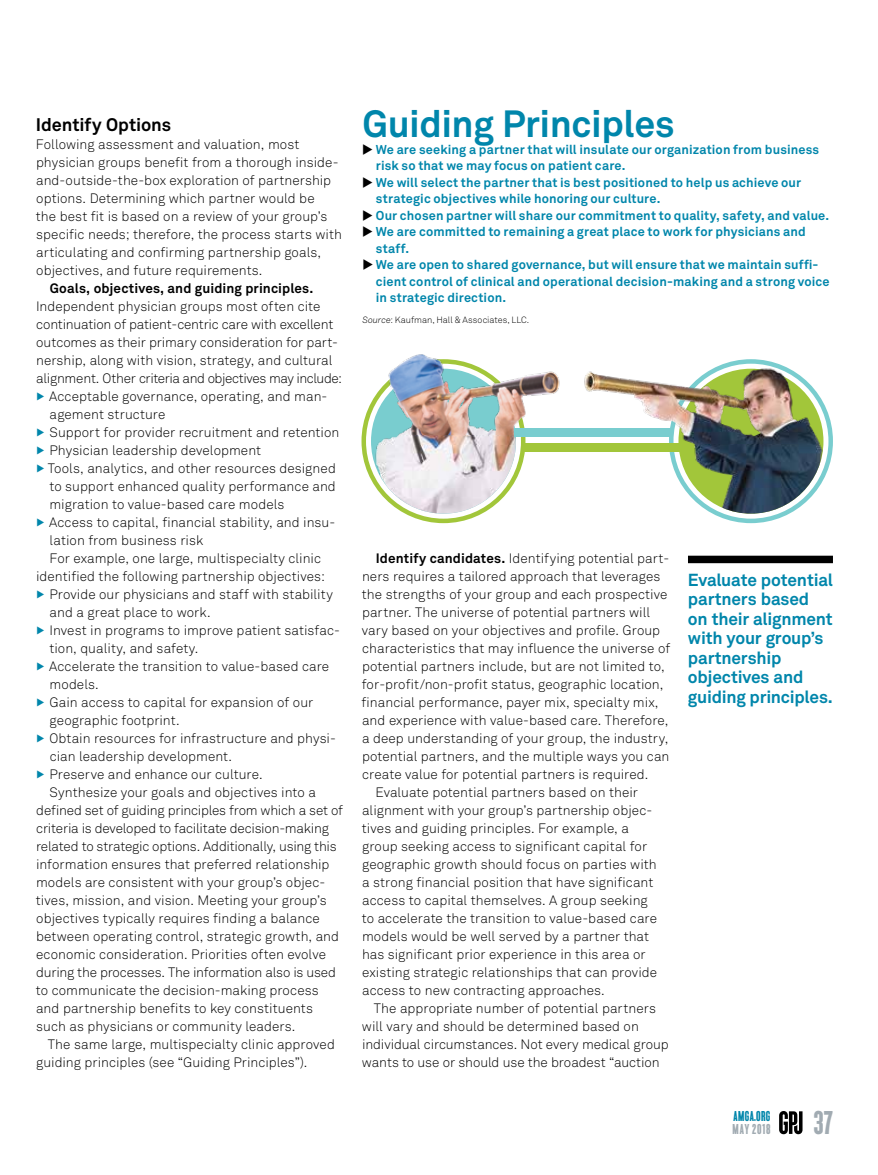
<style>
.page{position:relative;width:878px;height:1175px;background:#fff}
.page>*{position:absolute;margin:0;border:0;box-sizing:border-box;transform-origin:0 0}
.t1{font:700 37.5px "Akkurat Std";letter-spacing:-.01em;color:#0086ab}
.t2{font:34.5px "Cyclone Background";color:#a1abb2}
.t3{font:700 18px "Akkurat Std";letter-spacing:-.005em;color:#000}
.t4{font:700 17.25px/19.5px "Akkurat Std";letter-spacing:-.01em;color:#0086ab}
.t5{font:15px "Cyclone Background";letter-spacing:.025em;color:#0086ab}
.t6{font:15px "Cyclone Background";letter-spacing:.055em;color:#a1abb2}
.t7{font:300 13.5px/18px "Akkurat Std";letter-spacing:.005em;color:#000}
.t8{font:300 13.5px "Akkurat Std";letter-spacing:-.015em;color:#000}
.t9{font:300 13.5px "Akkurat Std";letter-spacing:-.02em;color:#000}
.t10{font:300 13.5px "Akkurat Std";letter-spacing:-.03em;color:#000}
.t11{font:700 13.5px "Akkurat Std";letter-spacing:.01em;color:#000}
.t12{font:700 12.75px/16.5px "Akkurat Std";letter-spacing:.01em;color:#0086ab}
.t13{font:300 9px "Akkurat Std";color:#000}
.s1{font-size:36.3px}
.s2{font-size:35.7px}
.s3{font-style:italic}
.s4{font-weight:700}
</style>
<div class="page">
<svg style="left:779px;top:1111px;width:23px;height:23px"></svg>
<img style="left:371px;top:369px;width:145px;height:144px;border-radius:72px">
<img style="left:678px;top:369px;width:145px;height:144px;border-radius:72px">
<img style="left:371px;top:354px;width:185px;height:80px">
<img style="left:556px;top:362px;width:267px;height:81px">
<div style="left:523px;top:443px;width:160px;height:9px;background:#a2c63a"></div>
<div style="left:514px;top:428px;width:156px;height:8px;background:#79cdcf"></div>
<div style="left:688px;top:555px;width:144px;height:8px;background:#000"></div>
<h3 class="t3" style="left:36px;top:113px;width:137px">Identify Options</h3>
<p class="t7" style="left:36px;top:135px;width:307px">Following assessment and valuation, most physician groups benefit from a thorough inside&shy;and-outside-the-box exploration of partnership options. Determining which partner would be<br>the best fit is based on a review of your group’s specific needs; therefore, the process starts with articulating and confirming partnership goals, objectives, and future requirements.</p>
<p class="t11" style="left:50px;top:279px;width:265px">Goals, objectives, and guiding principles.</p>
<p class="t7" style="left:36px;top:297px;width:286px">Independent physician groups most often cite</p>
<p class="t9" style="left:36px;top:316px;width:298px">continuation of patient-centric care with excellent</p>
<p class="t7" style="left:36px;top:333px;width:303px">outcomes as their primary consideration for part-</p>
<p class="t7" style="left:36px;top:351px;width:298px">nership, along with vision, strategy, and cultural</p>
<p class="t10" style="left:36px;top:370px;width:307px">alignment. Other criteria and objectives may include:</p>
<p class="t7" style="left:49px;top:387px;width:280px">Acceptable governance, operating, and man-</p>
<p class="t7" style="left:50px;top:405px;width:117px">agement structure</p>
<p class="t7" style="left:50px;top:423px;width:291px">Support for provider recruitment and retention</p>
<p class="t7" style="left:49px;top:441px;width:213px">Physician leadership development</p>
<p class="t7" style="left:48px;top:459px;width:289px">Tools, analytics, and other resources designed</p>
<p class="t7" style="left:49px;top:477px;width:288px">to support enhanced quality performance and</p>
<p class="t7" style="left:50px;top:495px;width:236px">migration to value-based care models</p>
<p class="t7" style="left:49px;top:513px;width:287px">Access to capital, financial stability, and insu-</p>
<p class="t7" style="left:50px;top:531px;width:155px">lation from business risk</p>
<p class="t7" style="left:49px;top:549px;width:273px">For example, one large, multispecialty clinic</p>
<p class="t7" style="left:36px;top:567px;width:290px">identified the following partnership objectives:</p>
<p class="t7" style="left:49px;top:585px;width:285px">Provide our physicians and staff with stability</p>
<p class="t7" style="left:50px;top:603px;width:162px">and a great place to work.</p>
<p class="t7" style="left:50px;top:621px;width:292px">Invest in programs to improve patient satisfac-</p>
<p class="t7" style="left:49px;top:639px;width:150px">tion, quality, and safety.</p>
<p class="t7" style="left:49px;top:657px;width:281px">Accelerate the transition to value-based care</p>
<p class="t7" style="left:50px;top:675px;width:51px">models.</p>
<p class="t7" style="left:50px;top:693px;width:265px">Gain access to capital for expansion of our</p>
<p class="t7" style="left:50px;top:711px;width:131px">geographic footprint.</p>
<p class="t7" style="left:50px;top:729px;width:288px">Obtain resources for infrastructure and physi-</p>
<p class="t7" style="left:50px;top:747px;width:184px">cian leadership development.</p>
<p class="t7" style="left:49px;top:765px;width:215px">Preserve and enhance our culture.</p>
<p class="t7" style="left:50px;top:783px;width:268px">Synthesize your goals and objectives into a</p>
<p class="t8" style="left:36px;top:802px;width:308px">defined set of guiding principles from which a set of</p>
<p class="t8" style="left:36px;top:820px;width:294px">criteria is developed to facilitate decision-making</p>
<p class="t9" style="left:36px;top:838px;width:302px">related to strategic options. Additionally, using this</p>
<p class="t7" style="left:36px;top:855px;width:295px">information ensures that preferred relationship</p>
<p class="t7" style="left:36px;top:873px;width:291px">models are consistent with your group’s objec-</p>
<p class="t7" style="left:36px;top:891px;width:292px">tives, mission, and vision. Meeting your group’s</p>
<p class="t7" style="left:36px;top:909px;width:285px">objectives typically requires finding a balance</p>
<p class="t7" style="left:36px;top:927px;width:304px">between operating control, strategic growth, and</p>
<p class="t7" style="left:36px;top:945px;width:291px">economic consideration. Priorities often evolve</p>
<p class="t8" style="left:36px;top:964px;width:301px">during the processes. The information also is used</p>
<p class="t7" style="left:36px;top:981px;width:284px">to communicate the decision-making process</p>
<p class="t7" style="left:36px;top:999px;width:278px">and partnership benefits to key constituents</p>
<p class="t7" style="left:36px;top:1017px;width:261px">such as physicians or community leaders.</p>
<p class="t7" style="left:48px;top:1035px;width:288px">The same large, multispecialty clinic approved</p>
<p class="t7" style="left:36px;top:1053px;width:273px">guiding principles (see “Guiding Principles”).</p>
<h1 class="t1" style="left:362px;top:101px;width:314px">Guidin<span class="s1">g</span> Princi<span class="s2">p</span>les</h1>
<p class="t12" style="left:376px;top:141px;width:455px">We are seeking a partner that will insulate our organization from business risk so that we may focus on patient care.<br>We will select the partner that is best positioned to help us achieve our strategic objectives while honoring our culture.<br>Our chosen partner will share our commitment to quality, safety, and value.<br>We are committed to remaining a great place to work for physicians and staff.<br>We are open to shared governance, but will ensure that we maintain suffi&shy;cient control of clinical and operational decision-making and a strong voice in strategic direction.</p>
<p class="t13" style="left:362px;top:315px;width:168px"><span class="s3">Source</span>: Kaufman, Hall &amp; Associates, LLC.</p>
<p class="t7" style="left:376px;top:549px;width:295px"><span class="s4">Identify candidates.</span> Identifying potential part-</p>
<p class="t7" style="left:362px;top:567px;width:300px">ners requires a tailored approach that leverages</p>
<p class="t7" style="left:362px;top:585px;width:307px">the strengths of your group and each prospective</p>
<p class="t7" style="left:362px;top:603px;width:290px">partner. The universe of potential partners will</p>
<p class="t7" style="left:362px;top:621px;width:300px">vary based on your objectives and profile. Group</p>
<p class="t7" style="left:362px;top:639px;width:309px">characteristics that may influence the universe of</p>
<p class="t7" style="left:362px;top:657px;width:304px">potential partners include, but are not limited to,</p>
<p class="t7" style="left:362px;top:675px;width:303px">for-profit/non-profit status, geographic location,</p>
<p class="t7" style="left:361px;top:693px;width:298px">financial performance, payer mix, specialty mix,</p>
<p class="t7" style="left:362px;top:711px;width:308px">and experience with value-based care. Therefore,</p>
<p class="t7" style="left:362px;top:729px;width:308px">a deep understanding of your group, the industry,</p>
<p class="t7" style="left:362px;top:747px;width:309px">potential partners, and the multiple ways you can</p>
<p class="t7" style="left:362px;top:765px;width:287px">create value for potential partners is required.</p>
<p class="t7" style="left:375px;top:783px;width:264px">Evaluate potential partners based on their</p>
<p class="t7" style="left:362px;top:801px;width:292px">alignment with your group’s partnership objec-</p>
<p class="t7" style="left:362px;top:819px;width:268px">tives and guiding principles. For example, a</p>
<p class="t7" style="left:362px;top:837px;width:286px">group seeking access to significant capital for</p>
<p class="t7" style="left:362px;top:855px;width:296px">geographic growth should focus on parties with</p>
<p class="t7" style="left:362px;top:873px;width:293px">a strong financial position that have significant</p>
<p class="t7" style="left:362px;top:891px;width:287px">access to capital themselves. A group seeking</p>
<p class="t7" style="left:362px;top:909px;width:296px">to accelerate the transition to value-based care</p>
<p class="t7" style="left:362px;top:927px;width:289px">models would be well served by a partner that</p>
<p class="t7" style="left:362px;top:945px;width:285px">has significant prior experience in this area or</p>
<p class="t7" style="left:362px;top:963px;width:296px">existing strategic relationships that can provide</p>
<p class="t7" style="left:362px;top:981px;width:244px">access to new contracting approaches.</p>
<p class="t7" style="left:374px;top:999px;width:283px">The appropriate number of potential partners</p>
<p class="t7" style="left:362px;top:1017px;width:278px">will vary and should be determined based on</p>
<p class="t7" style="left:362px;top:1035px;width:308px">individual circumstances. Not every medical group</p>
<p class="t7" style="left:362px;top:1053px;width:299px">wants to use or should use the broadest “auction</p>
<p class="t4" style="left:688px;top:569px;width:146px">Evaluate potential partners based on their alignment with your group’s partnership objectives and guiding principles.</p>
<p class="t5" style="left:733px;top:1107px;width:38px">AMGA.ORG</p>
<p class="t6" style="left:732px;top:1121px;width:39px">MAY 2018</p>
<h2 class="t2" style="left:813px;top:1103px;width:21px">37</h2>
</div>
